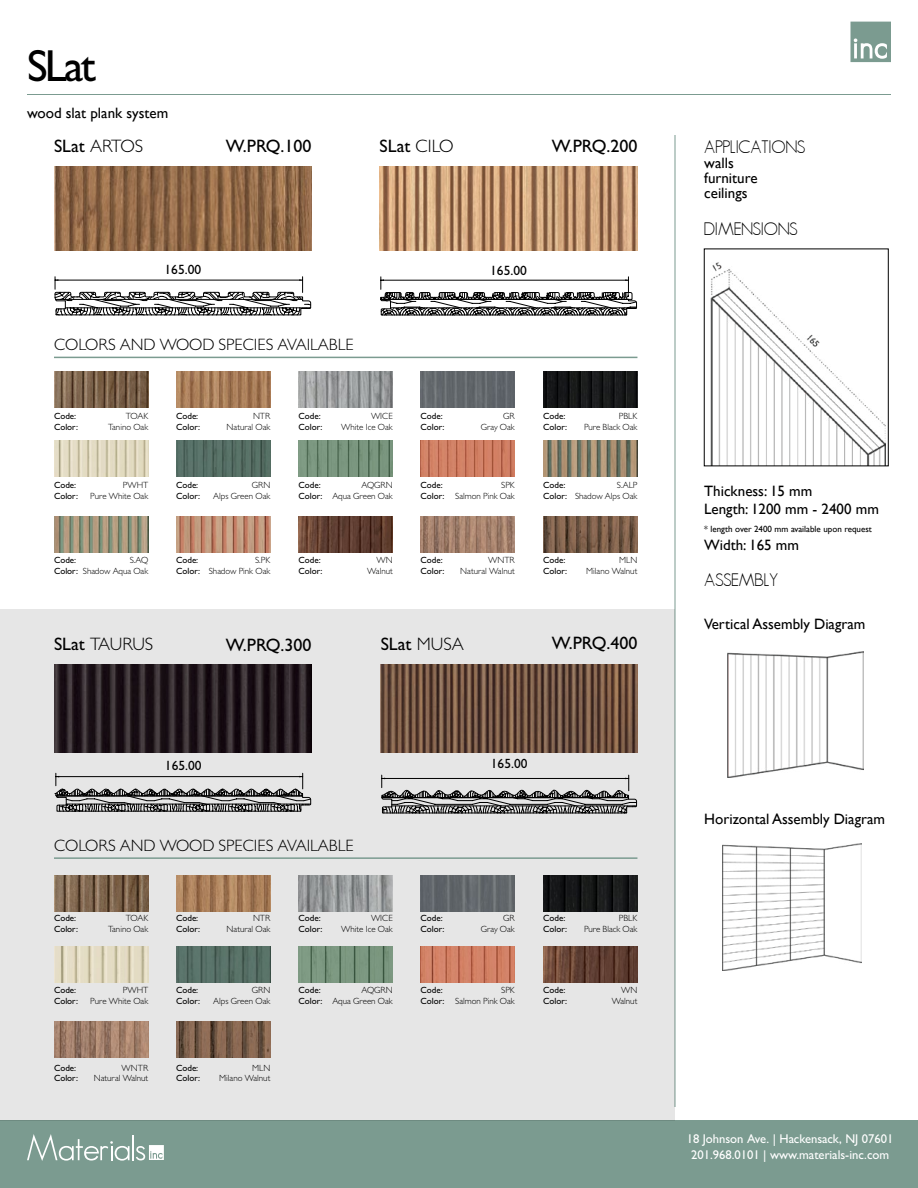
<style>
.page{position:relative;width:918px;height:1188px;background:#fff}
.page>*{position:absolute;margin:0;border:0;box-sizing:border-box;transform-origin:0 0}
.t1{font:500 45px "Gill Sans";color:#000}
.t2{font:500 18px "Gill Sans";color:#000}
.t3{font:18px "MAXIMO";color:#000}
.t4{font:300 18px "Gill Sans";letter-spacing:-.02em;color:#000}
.t5{font:300 16.5px "Gill Sans";color:#000}
.t6{font:15px/15px "Gill Sans";color:#000}
.t7{font:500 13.5px "Gill Sans";color:#000}
.t8{font:500 13.35px "Gill Sans";color:#000}
.t9{font:500 12.75px/15.3px "Gill Sans";color:#fff;text-align:center}
.t10{font:300 9px/10.8px "Gill Sans";color:#000;text-align:right}
.t11{font:500 9px/10.8px "Gill Sans";color:#000}
.t12{font:9px "Gill Sans";color:#000}
.s1{font-weight:500}
.s2{font-weight:300}
</style>
<div class="page">
<hr style="left:27px;top:94px;width:864px;height:1px;background:#7b9b90">
<div style="left:0;top:1120px;width:918px;height:68px;background:#7b9b90"></div>
<svg style="left:27px;top:1134px;width:103px;height:27px"></svg>
<hr style="left:132px;top:1135px;width:2px;height:25px;background:#fff">
<svg style="left:136px;top:1145px;width:28px;height:15px"></svg>
<svg style="left:850px;top:22px;width:41px;height:40px"></svg>
<hr style="left:675px;top:135px;width:1px;height:972px;background:#7b9b90">
<div style="left:1px;top:609px;width:674px;height:511px;background:#e6e6e6"></div>
<svg style="left:55px;top:277px;width:256px;height:38px"></svg>
<svg style="left:380px;top:277px;width:257px;height:38px"></svg>
<svg style="left:54px;top:773px;width:257px;height:39px"></svg>
<svg style="left:381px;top:775px;width:256px;height:38px"></svg>
<img style="left:381px;top:664px;width:256px;height:89px">
<img style="left:380px;top:166px;width:257px;height:84px">
<img style="left:54px;top:664px;width:258px;height:89px">
<img style="left:54px;top:166px;width:258px;height:84px">
<img style="left:177px;top:440px;width:93px;height:36px">
<img style="left:298px;top:440px;width:95px;height:36px">
<img style="left:421px;top:372px;width:94px;height:36px">
<img style="left:176px;top:372px;width:94px;height:36px">
<img style="left:543px;top:372px;width:94px;height:36px">
<img style="left:54px;top:440px;width:94px;height:36px">
<img style="left:421px;top:440px;width:94px;height:36px">
<img style="left:543px;top:440px;width:94px;height:36px">
<img style="left:54px;top:516px;width:94px;height:36px">
<img style="left:176px;top:516px;width:94px;height:36px">
<img style="left:54px;top:372px;width:94px;height:36px">
<img style="left:543px;top:516px;width:94px;height:36px">
<img style="left:421px;top:516px;width:94px;height:36px">
<img style="left:298px;top:516px;width:95px;height:36px">
<img style="left:298px;top:372px;width:95px;height:36px">
<hr style="left:54px;top:357px;width:583px;height:1px;background:#7b9b90">
<img style="left:177px;top:947px;width:93px;height:36px">
<img style="left:298px;top:947px;width:95px;height:36px">
<img style="left:421px;top:876px;width:94px;height:36px">
<img style="left:176px;top:876px;width:94px;height:36px">
<img style="left:543px;top:876px;width:94px;height:36px">
<img style="left:54px;top:947px;width:94px;height:36px">
<img style="left:421px;top:947px;width:94px;height:36px">
<img style="left:54px;top:876px;width:94px;height:36px">
<img style="left:176px;top:1022px;width:94px;height:36px">
<img style="left:54px;top:1022px;width:94px;height:36px">
<img style="left:543px;top:947px;width:94px;height:36px">
<img style="left:298px;top:876px;width:95px;height:36px">
<hr style="left:54px;top:857px;width:583px;height:2px;background:#7b9b90">
<img style="left:711px;top:262px;width:175px;height:202px">
<img style="left:727px;top:652px;width:137px;height:125px">
<img style="left:722px;top:844px;width:139px;height:127px">
<h1 class="t1" style="left:27px;top:39px;width:71px">SLat</h1>
<h3 class="t6" style="left:27px;top:106px;width:143px">wood slat plank system</h3>
<h2 class="t4" style="left:54px;top:135px;width:91px"><span class="s1">SLat</span> ARTOS</h2>
<h2 class="t2" style="left:226px;top:135px;width:87px">W.PRQ.100</h2>
<h2 class="t2" style="left:552px;top:135px;width:87px">W.PRQ.200</h2>
<h2 class="t2" style="left:380px;top:135px;width:75px">SLat <span class="s2">CILO</span></h2>
<h3 class="t7" style="left:165px;top:261px;width:38px">165.00</h3>
<h3 class="t7" style="left:490px;top:262px;width:38px">165.00</h3>
<h3 class="t5" style="left:54px;top:335px;width:301px">COLORS AND WOOD SPECIES AVAILABLE</h3>
<p class="t11" style="left:54px;top:410px;width:26px">Code:<br>Color:</p>
<p class="t10" style="left:108px;top:410px;width:42px">TOAK<br>Tanino Oak</p>
<p class="t11" style="left:176px;top:410px;width:26px">Code:<br>Color:</p>
<p class="t11" style="left:299px;top:410px;width:26px">Code:<br>Color:</p>
<p class="t11" style="left:421px;top:410px;width:26px">Code:<br>Color:</p>
<p class="t10" style="left:227px;top:410px;width:45px">NTR<br>Natural Oak</p>
<p class="t10" style="left:341px;top:410px;width:53px">WICE<br>White Ice Oak</p>
<p class="t10" style="left:481px;top:410px;width:35px">GR<br>Gray Oak</p>
<p class="t11" style="left:543px;top:410px;width:26px">Code:<br>Color:</p>
<p class="t10" style="left:584px;top:410px;width:55px">PBLK<br>Pure Black Oak</p>
<p class="t11" style="left:54px;top:479px;width:26px">Code:<br>Color:</p>
<p class="t10" style="left:90px;top:479px;width:60px">PWHT<br>Pure White Oak</p>
<p class="t11" style="left:176px;top:479px;width:26px">Code:<br>Color:</p>
<p class="t10" style="left:213px;top:479px;width:59px">GRN<br>Alps Green Oak</p>
<p class="t11" style="left:299px;top:480px;width:26px">Code:<br>Color:</p>
<p class="t10" style="left:333px;top:480px;width:62px">AQGRN<br>Aqua Green Oak</p>
<p class="t11" style="left:421px;top:480px;width:26px">Code:<br>Color:</p>
<p class="t10" style="left:455px;top:480px;width:61px">SPK<br>Salmon Pink Oak</p>
<p class="t11" style="left:543px;top:480px;width:26px">Code:<br>Color:</p>
<p class="t10" style="left:575px;top:480px;width:64px">S.ALP<br>Shadow Alps Oak</p>
<p class="t11" style="left:54px;top:555px;width:26px">Code:<br>Color:</p>
<p class="t11" style="left:176px;top:555px;width:26px">Code:<br>Color:</p>
<p class="t11" style="left:299px;top:555px;width:26px">Code:<br>Color:</p>
<p class="t11" style="left:421px;top:555px;width:26px">Code:<br>Color:</p>
<p class="t10" style="left:83px;top:555px;width:67px">S.AQ<br>Shadow Aqua Oak</p>
<p class="t10" style="left:460px;top:555px;width:56px">WNTR<br>Natural Walnut</p>
<p class="t10" style="left:209px;top:555px;width:63px">S.PK<br>Shadow Pink Oak</p>
<p class="t10" style="left:586px;top:555px;width:53px">MLN<br>Milano Walnut</p>
<p class="t11" style="left:543px;top:555px;width:26px">Code:<br>Color:</p>
<p class="t10" style="left:367px;top:555px;width:27px">WN<br>Walnut</p>
<h2 class="t2" style="left:226px;top:634px;width:87px">W.PRQ.300</h2>
<h2 class="t2" style="left:552px;top:633px;width:87px">W.PRQ.400</h2>
<h2 class="t4" style="left:54px;top:633px;width:101px"><span class="s1">SLat</span> TAURUS</h2>
<h2 class="t2" style="left:381px;top:633px;width:84px">SLat <span class="s2">MUSA</span></h2>
<h3 class="t7" style="left:165px;top:758px;width:38px">165.00</h3>
<h3 class="t8" style="left:491px;top:755px;width:38px">165.00</h3>
<h3 class="t5" style="left:54px;top:836px;width:301px">COLORS AND WOOD SPECIES AVAILABLE</h3>
<p class="t11" style="left:54px;top:913px;width:26px">Code:<br>Color:</p>
<p class="t10" style="left:108px;top:913px;width:42px">TOAK<br>Tanino Oak</p>
<p class="t11" style="left:176px;top:913px;width:26px">Code:<br>Color:</p>
<p class="t10" style="left:227px;top:913px;width:45px">NTR<br>Natural Oak</p>
<p class="t11" style="left:299px;top:913px;width:26px">Code:<br>Color:</p>
<p class="t10" style="left:341px;top:913px;width:53px">WICE<br>White Ice Oak</p>
<p class="t11" style="left:421px;top:913px;width:26px">Code:<br>Color:</p>
<p class="t10" style="left:481px;top:913px;width:35px">GR<br>Gray Oak</p>
<p class="t11" style="left:543px;top:913px;width:26px">Code:<br>Color:</p>
<p class="t10" style="left:584px;top:913px;width:55px">PBLK<br>Pure Black Oak</p>
<p class="t11" style="left:54px;top:985px;width:26px">Code:<br>Color:</p>
<p class="t10" style="left:90px;top:985px;width:60px">PWHT<br>Pure White Oak</p>
<p class="t11" style="left:176px;top:985px;width:26px">Code:<br>Color:</p>
<p class="t10" style="left:213px;top:985px;width:59px">GRN<br>Alps Green Oak</p>
<p class="t11" style="left:299px;top:985px;width:26px">Code:<br>Color:</p>
<p class="t10" style="left:333px;top:985px;width:62px">AQGRN<br>Aqua Green Oak</p>
<p class="t11" style="left:421px;top:985px;width:26px">Code:<br>Color:</p>
<p class="t10" style="left:455px;top:985px;width:61px">SPK<br>Salmon Pink Oak</p>
<p class="t11" style="left:543px;top:985px;width:26px">Code:<br>Color:</p>
<p class="t10" style="left:612px;top:985px;width:27px">WN<br>Walnut</p>
<p class="t11" style="left:54px;top:1062px;width:26px">Code:<br>Color:</p>
<p class="t10" style="left:94px;top:1062px;width:56px">WNTR<br>Natural Walnut</p>
<p class="t11" style="left:176px;top:1062px;width:26px">Code:<br>Color:</p>
<p class="t10" style="left:219px;top:1062px;width:53px">MLN<br>Milano Walnut</p>
<h2 class="t3" style="left:704px;top:137px;width:102px">APPLICATIONS</h2>
<h3 class="t6" style="left:704px;top:156px;width:55px">walls furniture ceilings</h3>
<h2 class="t3" style="left:704px;top:218px;width:95px">DIMENSIONS</h2>
<h3 class="t6" style="left:704px;top:482px;width:176px;line-height:18px">Thickness: 15 mm<br>Length: 1200 mm - 2400 mm</h3>
<p class="t12" style="left:704px;top:523px;width:169px">* length over 2400 mm available upon request</p>
<h3 class="t6" style="left:704px;top:537px;width:96px">Width: 165 mm</h3>
<h2 class="t3" style="left:704px;top:570px;width:75px">ASSEMBLY</h2>
<h3 class="t6" style="left:704px;top:617px;width:163px">Vertical Assembly Diagram</h3>
<h3 class="t6" style="left:704px;top:812px;width:182px">Horizontal Assembly Diagram</h3>
<h3 class="t9" style="left:687px;top:1131px;width:208px">18 Johnson Ave. | Hackensack, NJ 07601<br>201.968.0101 | www.materials-inc.com</h3>
</div>
